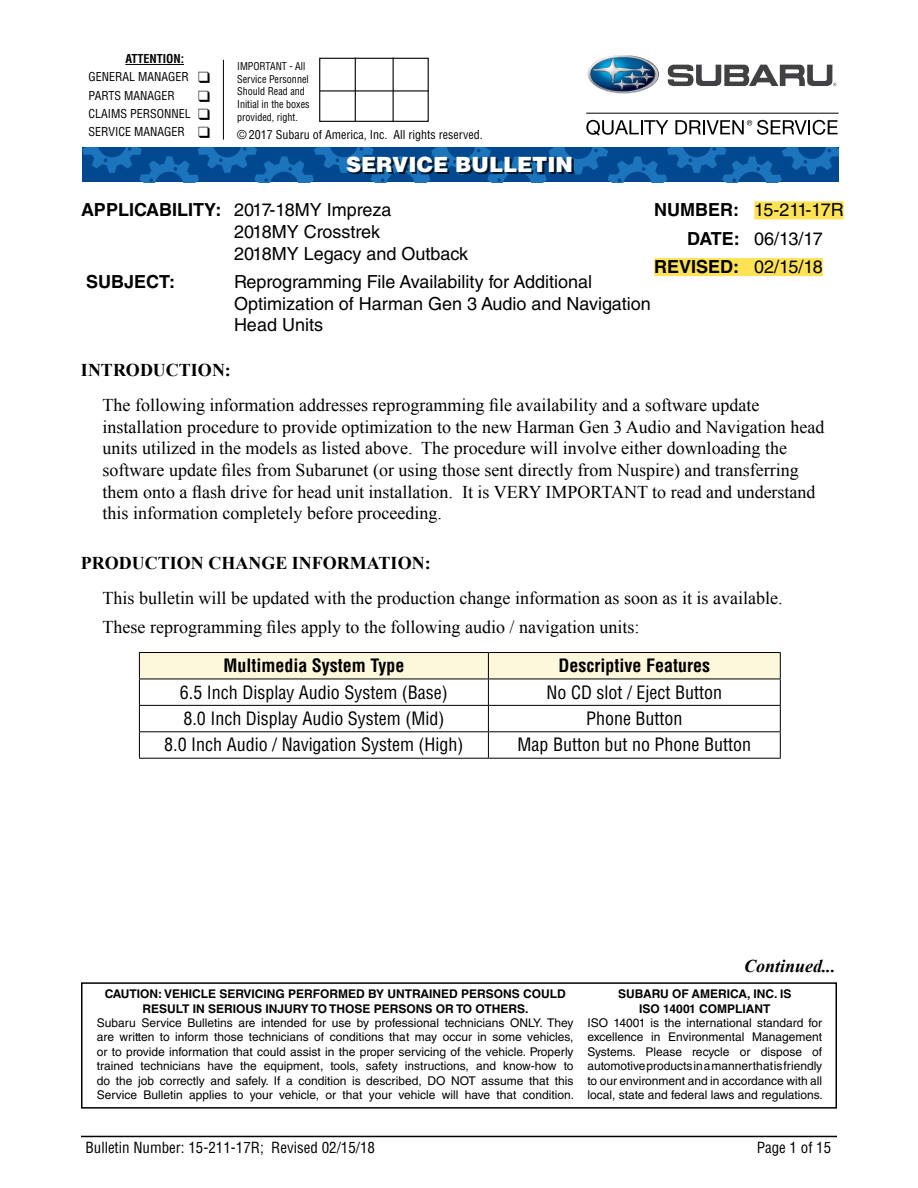
<style>
.page{position:relative;width:918px;height:1188px;background:#fff}
.page>*{position:absolute;margin:0;border:0;box-sizing:border-box;transform-origin:0 0}
.t1{font:900 21px "Helvetica LT Std";color:#fff}
.t2{font:18px/21.6px "Times New Roman";color:#000}
.t3{font:18px/21.6px "Helvetica LT Std";color:#000}
.t4{font:condensed 18px "Helvetica LT Std";color:#000}
.t5{font:700 18px "Times New Roman";color:#000}
.t6{font:700 condensed 18px "Helvetica LT Std";color:#000}
.t7{font:700 18px "Helvetica LT Std";color:#000}
.t8{font:italic 700 18px "Times New Roman";color:#000}
.t9{font:condensed 15px "Helvetica LT Std";color:#000}
.t10{font:12px/14.4px "Helvetica LT Std";color:#000;text-align:justify}
.t11{font:700 12px/14.4px "Helvetica LT Std";color:#000;text-align:center}
.t12{font:condensed 12px/18.1px "Helvetica LT Std";color:#000}
.t13{font:condensed 10.5px/12.6px "Helvetica LT Std";color:#000;scale:.96 1}
.s1{font-weight:700}
.s2{font-weight:400}
</style>
<div class="page">
<hr style="left:81px;top:1136px;width:756px;height:1px;background:#000">
<div style="left:754px;top:201px;width:90px;height:18px;background:#ffe355"></div>
<div style="left:654px;top:258px;width:169px;height:18px;background:#ffe355"></div>
<div style="left:81px;top:982px;width:756px;height:127px;border:2px solid #000"></div>
<hr style="left:139px;top:652px;width:349px;height:1px;background:#000">
<hr style="left:488px;top:652px;width:293px;height:1px;background:#000">
<hr style="left:139px;top:758px;width:349px;height:1px;background:#000">
<hr style="left:488px;top:758px;width:293px;height:1px;background:#000">
<svg style="left:139px;top:653px;width:642px;height:105px"></svg>
<svg style="left:82px;top:147px;width:757px;height:35px;background:#09579e"></svg>
<div style="left:348px;top:158px;width:225px;height:16px;background:#000;opacity:.75"></div>
<div style="left:319px;top:58px;width:110px;height:64px;border:1px solid #000"></div>
<hr style="left:355px;top:58px;width:1px;height:64px;background:#000">
<hr style="left:393px;top:58px;width:1px;height:64px;background:#000">
<hr style="left:320px;top:90px;width:109px;height:2px;background:#000">
<hr style="left:125px;top:64px;width:59px;height:1px;background:#000">
<hr style="left:223px;top:60px;width:1px;height:80px;background:#000">
<img style="left:588px;top:55px;width:71px;height:39px">
<svg style="left:668px;top:64px;width:168px;height:22px"></svg>
<hr style="left:586px;top:113px;width:253px;height:1px;background:#000">
<svg style="left:586px;top:120px;width:82px;height:16px"></svg>
<svg style="left:675px;top:120px;width:163px;height:15px"></svg>
<p class="t12" style="left:89px;top:50px;width:123px;text-indent:37px"><span class="s1">ATTENTION:<br></span>GENERAL MANAGER ❑<br>PARTS MANAGER</p>
<p class="t12" style="left:89px;top:104px;width:123px">CLAIMS PERSONNEL ❑<br>SERVICE MANAGER ❑</p>
<p class="t13" style="left:237px;top:60px;width:77px">IMPORTANT - All<br>Service Personnel<br>Should Read and<br>Initial in the boxes provided, right.</p>
<p class="t12" style="left:237px;top:126px;width:247px">© 2017 Subaru of America, Inc. All rights reserved.</p>
<h1 class="t1" style="left:346px;top:151px;width:229px">SERVICE BULLETIN</h1>
<h2 class="t3" style="left:234px;top:199px;width:236px;text-indent:-153px"><span class="s1">APPLICABILITY:</span> 2017-18MY Impreza<br>2018MY Crosstrek<br>2018MY Legacy and Outback</h2>
<h2 class="t7" style="left:86px;top:271px;width:91px">SUBJECT:</h2>
<h2 class="t3" style="left:234px;top:271px;width:418px">Reprogramming File Availability for Additional<br>Optimization of Harman Gen 3 Audio and Navigation<br>Head Units</h2>
<h2 class="t3" style="left:654px;top:199px;width:191px"><span class="s1">NUMBER:</span> 15-211-17R</h2>
<h2 class="t3" style="left:687px;top:228px;width:137px"><span class="s1">DATE:</span> 06/13/17</h2>
<h2 class="t7" style="left:654px;top:256px;width:170px">REVISED: <span class="s2">02/15/18</span></h2>
<h2 class="t5" style="left:81px;top:358px;width:151px">INTRODUCTION:</h2>
<p class="t2" style="left:103px;top:394px;width:723px">The following information addresses reprogramming file availability and a software update installation procedure to provide optimization to the new Harman Gen 3 Audio and Navigation head units utilized in the models as listed above. The procedure will involve either downloading the software update files from Subarunet (or using those sent directly from Nuspire) and transferring them onto a flash drive for head unit installation. It is VERY IMPORTANT to read and understand this information completely before proceeding.</p>
<h2 class="t5" style="left:81px;top:551px;width:351px">PRODUCTION CHANGE INFORMATION:</h2>
<h2 class="t2" style="left:103px;top:584px;width:681px;line-height:28.3px">This bulletin will be updated with the production change information as soon as it is available.<br>These reprogramming files apply to the following audio / navigation units:</h2>
<h2 class="t6" style="left:223px;top:654px;width:183px">Multimedia System Type</h2>
<h2 class="t6" style="left:559px;top:654px;width:153px">Descriptive Features</h2>
<h2 class="t4" style="left:180px;top:681px;width:269px">6.5 Inch Display Audio System (Base)</h2>
<h2 class="t4" style="left:547px;top:681px;width:177px">No CD slot / Eject Button</h2>
<h2 class="t4" style="left:183px;top:707px;width:262px">8.0 Inch Display Audio System (Mid)</h2>
<h2 class="t4" style="left:586px;top:707px;width:98px">Phone Button</h2>
<h2 class="t4" style="left:164px;top:734px;width:301px">8.0 Inch Audio / Navigation System (High)</h2>
<h2 class="t4" style="left:518px;top:734px;width:235px">Map Button but no Phone Button</h2>
<p class="t11" style="left:105px;top:987px;width:463px">CAUTION: VEHICLE SERVICING PERFORMED BY UNTRAINED PERSONS COULD<br>RESULT IN SERIOUS INJURY TO THOSE PERSONS OR TO OTHERS.</p>
<p class="t10" style="left:97px;top:1016px;width:479px">Subaru Service Bulletins are intended for use by professional technicians ONLY. They are written to inform those technicians of conditions that may occur in some vehicles, or to provide information that could assist in the proper servicing of the vehicle. Properly trained technicians have the equipment, tools, safety instructions, and know-how to do the job correctly and safely. If a condition is described, DO NOT assume that this Service Bulletin applies to your vehicle, or that your vehicle will have that condition.</p>
<h2 class="t8" style="left:744px;top:953px;width:93px">Continued...</h2>
<p class="t11" style="left:618px;top:987px;width:175px">SUBARU OF AMERICA, INC. IS<br>ISO 14001 COMPLIANT</p>
<p class="t10" style="left:588px;top:1016px;width:237px">ISO 14001 is the international standard for excellence in Environmental Management Systems. Please recycle or dispose of automotive products in a manner that is friendly to our environment and in accordance with all local, state and federal laws and regulations.</p>
<p class="t9" style="left:86px;top:1138px;width:291px">Bulletin Number: 15-211-17R; Revised 02/15/18</p>
<p class="t9" style="left:757px;top:1138px;width:76px">Page 1 of 15</p>
</div>
